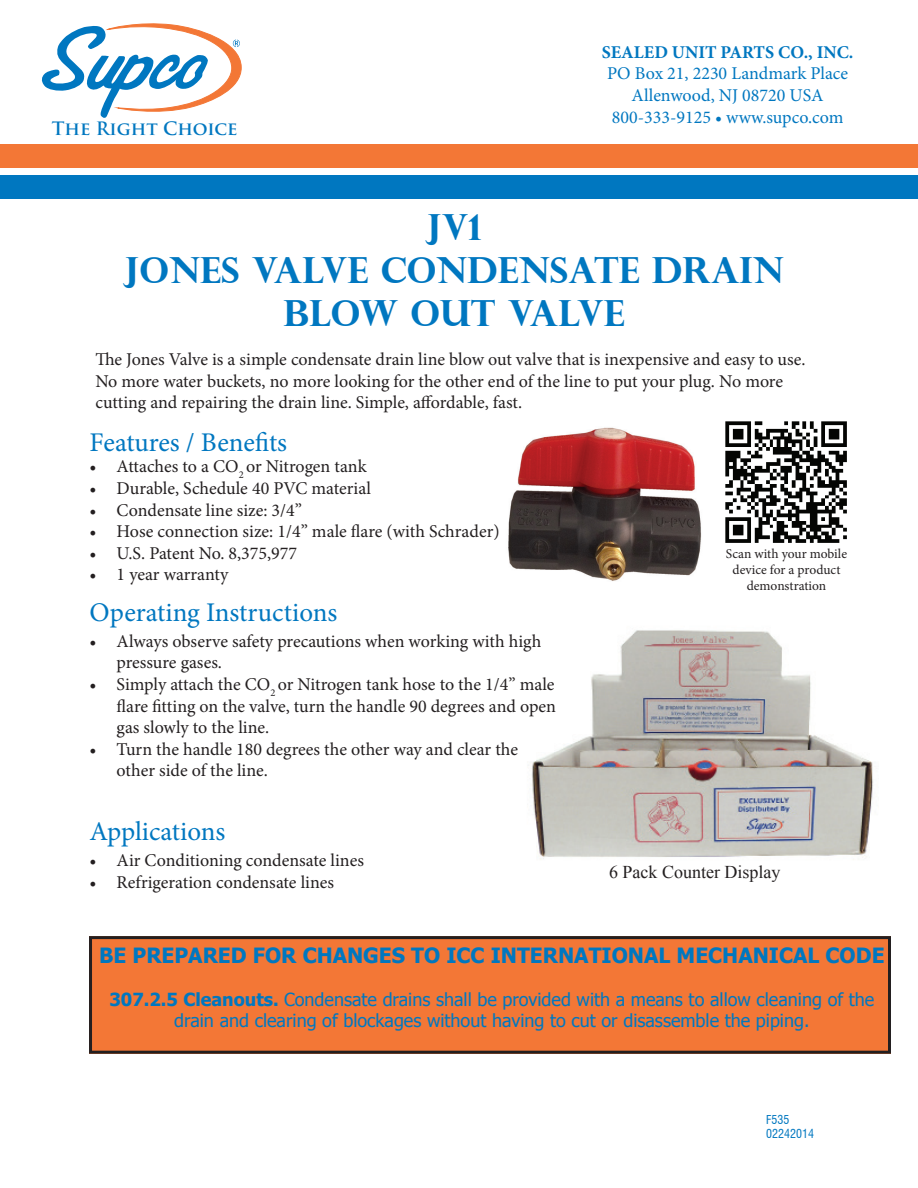
<style>
.page{position:relative;width:918px;height:1188px;background:#fff}
.page>*{position:absolute;margin:0;border:0;box-sizing:border-box;transform-origin:0 0}
.t1{font:700 36px/43.2px "Perpetua Titling";color:#0077c0;text-align:center}
.t2{font:27px "Minion Pro";color:#0077c0}
.t3{font:700 21px "Tahoma";color:#0077c0}
.t4{font:18px/21.6px "Minion Pro";color:#231f20}
.t5{font:18px/21.6px "Tahoma";color:#0077c0;text-align:center}
.t6{font:18px/21.6px "Minion Pro";color:#0077c0;text-align:center}
.t7{font:700 18px "Minion Pro";color:#0077c0}
.t8{font:18px "Times New Roman";color:#231f20}
.t9{font:700 18px "Trajan Pro";color:#0077c0}
.t10{font:13.5px/16.2px "Minion Pro";color:#231f20;text-align:center}
.t11{font:condensed 12px/14.4px "Swiss 721 BT";color:#0077c0}
.s1{font-weight:700}
</style>
<div class="page">
<img style="left:508px;top:427px;width:193px;height:154px">
<img style="left:531px;top:630px;width:342px;height:230px">
<div style="left:89px;top:936px;width:801px;height:118px;background:#f37736"></div>
<svg style="left:42px;top:24px;width:199px;height:94px"></svg>
<div style="left:0;top:144px;width:918px;height:23px;background:#f37736"></div>
<div style="left:0;top:175px;width:918px;height:23px;background:#0077c0"></div>
<div style="left:89px;top:936px;width:802px;height:118px;border:3px solid #231f20"></div>
<img style="left:725px;top:421px;width:122px;height:122px">
<p class="t9" style="left:52px;top:117px;width:187px">The Right Choice</p>
<p class="t7" style="left:602px;top:39px;width:253px">SEALED UNIT PARTS CO., INC.</p>
<p class="t6" style="left:607px;top:63px;width:243px">PO Box 21, 2230 Landmark Place<br>Allenwood, NJ 08720 USA<br>800-333-9125 • www.supco.com</p>
<h1 class="t1" style="left:124px;top:204px;width:661px">JV1<br>JONES VALVE CONDENSATE DRAIN<br>BLOW OUT VALVE</h1>
<p class="t4" style="left:95px;top:348px;width:712px">The Jones Valve is a simple condensate drain line blow out valve that is inexpensive and easy to use.<br>No more water buckets, no more looking for the other end of the line to put your plug. No more cutting and repairing the drain line. Simple, affordable, fast.</p>
<h2 class="t2" style="left:90px;top:424px;width:199px">Features / Benefits</h2>
<p class="t4" style="left:90px;top:456px;width:279px">• Attaches to a CO<sub>2</sub> or Nitrogen tank</p>
<p class="t4" style="left:90px;top:478px;width:283px">• Durable, Schedule 40 PVC material</p>
<p class="t4" style="left:90px;top:499px;width:214px">• Condensate line size: 3/4”</p>
<p class="t4" style="left:90px;top:521px;width:411px">• Hose connection size: 1/4” male flare (with Schrader)</p>
<p class="t4" style="left:90px;top:542px;width:209px">• U.S. Patent No. 8,375,977</p>
<p class="t4" style="left:90px;top:564px;width:140px">• 1 year warranty</p>
<h2 class="t2" style="left:90px;top:594px;width:249px">Operating Instructions</h2>
<p class="t4" style="left:117px;top:630px;width:426px;text-indent:-27px">• Always observe safety precautions when working with high pressure gases.</p>
<p class="t4" style="left:117px;top:673px;width:441px;text-align:justify;text-indent:-27px">• Simply attach the CO<sub>2</sub> or Nitrogen tank hose to the 1/4” male flare fitting on the valve, turn the handle 90 degrees and open gas slowly to the line.</p>
<p class="t4" style="left:117px;top:738px;width:403px;text-indent:-27px">• Turn the handle 180 degrees the other way and clear the other side of the line.</p>
<h2 class="t2" style="left:90px;top:814px;width:137px">Applications</h2>
<p class="t4" style="left:90px;top:850px;width:276px">• Air Conditioning condensate lines</p>
<p class="t4" style="left:90px;top:872px;width:246px">• Refrigeration condensate lines</p>
<p class="t10" style="left:726px;top:546px;width:123px">Scan with your mobile device for a product demonstration</p>
<p class="t8" style="left:609px;top:860px;width:173px">6 Pack Counter Display</p>
<p class="t3" style="left:99px;top:940px;width:787px">BE PREPARED FOR CHANGES TO ICC INTERNATIONAL MECHANICAL CODE</p>
<p class="t5" style="left:109px;top:988px;width:766px"><span class="s1">307.2.5 Cleanouts.</span> Condensate drains shall be provided with a means to allow cleaning of the drain and clearing of blockages without having to cut or disassemble the piping.</p>
<p class="t11" style="left:766px;top:1112px;width:49px">F535<br>02242014</p>
</div>
